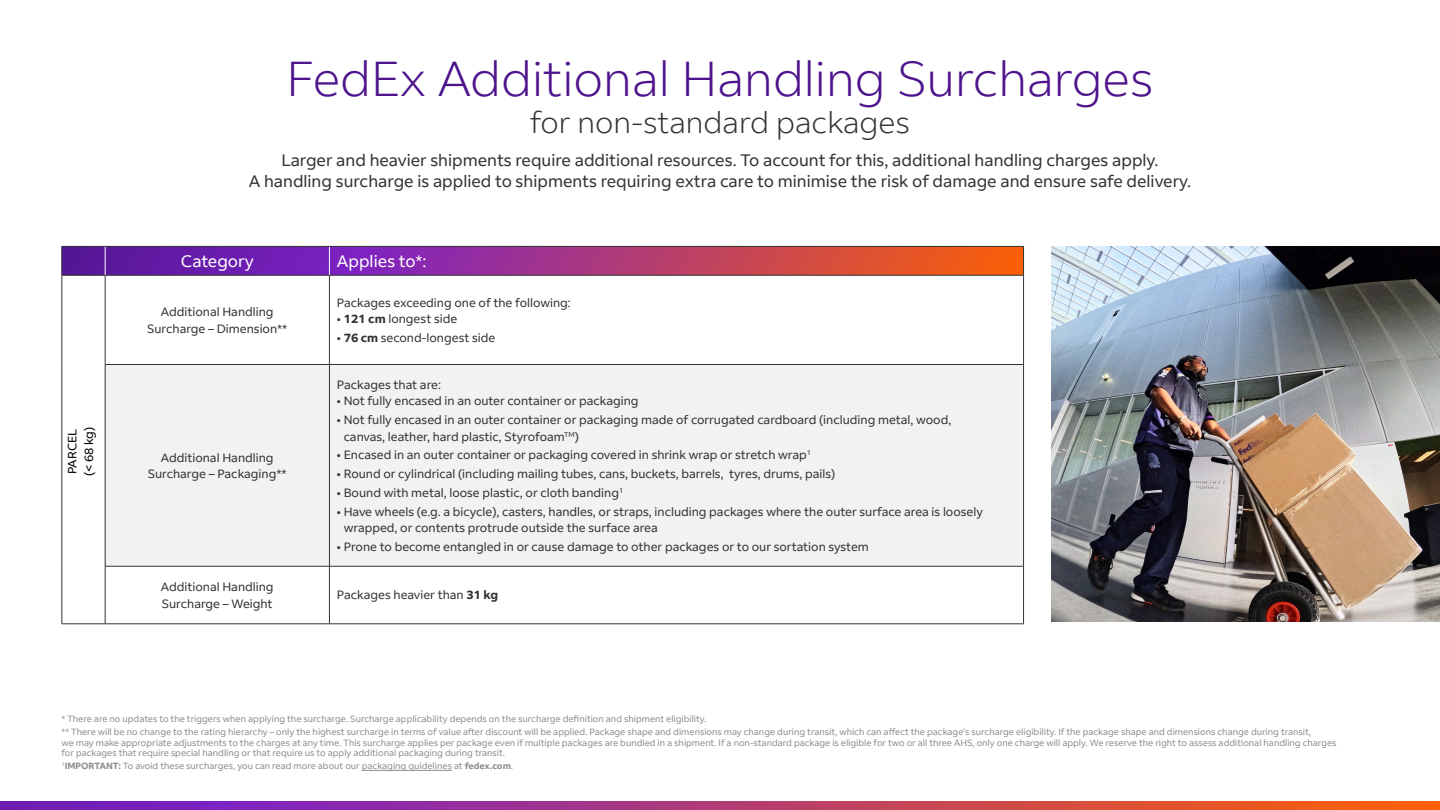
<style>
.page{position:relative;width:1440px;height:810px;background:#fff}
.page>*{position:absolute;margin:0;border:0;box-sizing:border-box;transform-origin:0 0}
.t1{font:300 48.75px "Fed Ex Sans";color:#4d148c}
.t2{font:300 30px "Fed Ex Sans";color:#333}
.t3{font:16.5px/21px "Fed Ex Sans";color:#333;text-align:center}
.t4{font:16.5px "Fed Ex Sans";color:#fff}
.t5{font:12px/16.5px "Fed Ex Sans";color:#333}
.t6{font:12px/16.5px "Fed Ex Sans";color:#000}
.t7{font:9px/13px "Fed Ex Sans";color:#8e8e8e}
.s1{font-weight:700}
</style>
<div class="page">
<svg style="left:63px;top:247px;width:960px;height:28px;background:#a13579"></svg>
<hr style="left:362px;top:770px;width:90px;height:1px;background:#8e8e8e">
<div style="left:106px;top:365px;width:917px;height:201px;background:#f2f2f2"></div>
<svg style="left:106px;top:567px;width:917px;height:57px"></svg>
<svg style="left:105px;top:247px;width:1px;height:28px"></svg>
<svg style="left:329px;top:247px;width:1px;height:28px"></svg>
<hr style="left:62px;top:275px;width:43px;height:1px;background:#333">
<hr style="left:62px;top:275px;width:1px;height:89px;background:#333">
<hr style="left:105px;top:275px;width:224px;height:1px;background:#333">
<hr style="left:105px;top:275px;width:1px;height:89px;background:#333">
<hr style="left:329px;top:275px;width:695px;height:1px;background:#333">
<hr style="left:329px;top:275px;width:1px;height:89px;background:#333">
<hr style="left:1023px;top:275px;width:1px;height:89px;background:#333">
<hr style="left:62px;top:364px;width:1px;height:202px;background:#333">
<hr style="left:105px;top:364px;width:224px;height:1px;background:#333">
<hr style="left:105px;top:365px;width:1px;height:201px;background:#333">
<hr style="left:329px;top:364px;width:695px;height:1px;background:#333">
<hr style="left:329px;top:365px;width:1px;height:201px;background:#333">
<hr style="left:1023px;top:365px;width:1px;height:201px;background:#333">
<hr style="left:62px;top:566px;width:1px;height:58px;background:#333">
<hr style="left:105px;top:566px;width:224px;height:1px;background:#333">
<hr style="left:105px;top:566px;width:1px;height:58px;background:#333">
<hr style="left:329px;top:566px;width:695px;height:1px;background:#333">
<hr style="left:329px;top:566px;width:1px;height:58px;background:#333">
<hr style="left:1023px;top:566px;width:1px;height:58px;background:#333">
<hr style="left:62px;top:624px;width:43px;height:1px;background:#333">
<hr style="left:105px;top:624px;width:224px;height:1px;background:#333">
<hr style="left:329px;top:624px;width:695px;height:1px;background:#333">
<hr style="left:62px;top:246px;width:43px;height:1px;background:#333">
<svg style="left:62px;top:247px;width:1px;height:28px"></svg>
<hr style="left:105px;top:246px;width:224px;height:1px;background:#333">
<hr style="left:329px;top:246px;width:695px;height:1px;background:#333">
<svg style="left:1023px;top:247px;width:1px;height:28px"></svg>
<img style="left:1052px;top:246px;width:388px;height:375px">
<svg style="left:0;top:801px;width:1440px;height:9px;background:#b13c70"></svg>
<h1 class="t1" style="left:287px;top:51px;width:868px">FedEx Additional Handling Surcharges</h1>
<h2 class="t2" style="left:530px;top:105px;width:381px">for non-standard packages</h2>
<p class="t3" style="left:249px;top:150px;width:944px">Larger and heavier shipments require additional resources. To account for this, additional handling charges apply.<br>A handling surcharge is applied to shipments requiring extra care to minimise the risk of damage and ensure safe delivery.</p>
<p class="t6" style="left:64px;top:476px;width:51px;rotate:-90deg">PARCEL (&lt; 68 kg)</p>
<h3 class="t4" style="left:181px;top:252px;width:74px">Category</h3>
<h3 class="t4" style="left:337px;top:252px;width:91px">Applies to*:</h3>
<p class="t5" style="left:147px;top:304px;width:142px;text-align:center">Additional Handling<br>Surcharge – Dimension**</p>
<p class="t5" style="left:337px;top:294px;width:235px">Packages exceeding one of the following:</p>
<p class="t5" style="left:337px;top:311px;width:122px">• <span class="s1">121 cm</span> longest side</p>
<p class="t5" style="left:337px;top:330px;width:160px">• <span class="s1">76 cm</span> second-longest side</p>
<p class="t5" style="left:148px;top:449px;width:140px;text-align:center">Additional Handling<br>Surcharge – Packaging**</p>
<p class="t5" style="left:337px;top:376px;width:106px">Packages that are:</p>
<p class="t5" style="left:337px;top:393px;width:303px">• Not fully encased in an outer container or packaging</p>
<p class="t5" style="left:344px;top:412px;width:609px;text-indent:-7px">• Not fully encased in an outer container or packaging made of corrugated cardboard (including metal, wood, canvas, leather, hard plastic, Styrofoam<sup>TM</sup>)</p>
<p class="t5" style="left:337px;top:447px;width:476px">• Encased in an outer container or packaging covered in shrink wrap or stretch wrap<sup>1</sup></p>
<p class="t5" style="left:337px;top:466px;width:500px">• Round or cylindrical (including mailing tubes, cans, buckets, barrels, tyres, drums, pails)</p>
<p class="t5" style="left:337px;top:484px;width:288px">• Bound with metal, loose plastic, or cloth banding<sup>1</sup></p>
<p class="t5" style="left:344px;top:503px;width:641px;text-indent:-7px">• Have wheels (e.g. a bicycle), casters, handles, or straps, including packages where the outer surface area is loosely wrapped, or contents protrude outside the surface area</p>
<p class="t5" style="left:337px;top:538px;width:533px">• Prone to become entangled in or cause damage to other packages or to our sortation system</p>
<p class="t5" style="left:161px;top:579px;width:114px">Additional Handling<br>Surcharge – Weight</p>
<p class="t5" style="left:337px;top:587px;width:163px">Packages heavier than <span class="s1">31 kg</span></p>
<p class="t7" style="left:62px;top:712px;width:1251px">* There are no updates to the triggers when applying the surcharge. Surcharge applicability depends on the surcharge definition and shipment eligibility.<br>** There will be no change to the rating hierarchy – only the highest surcharge in terms of value after discount will be applied. Package shape and dimensions may change during transit, which can affect the package’s surcharge eligibility. If the package shape and dimensions change during transit,</p>
<p class="t7" style="left:62px;top:737px;width:1277px;line-height:10.8px">we may make appropriate adjustments to the charges at any time. This surcharge applies per package even if multiple packages are bundled in a shipment. If a non-standard package is eligible for two or all three AHS, only one charge will apply. We reserve the right to assess additional handling charges for packages that require special handling or that require us to apply additional packaging during transit.</p>
<p class="t7" style="left:62px;top:760px;width:453px"><sup>1</sup><span class="s1">IMPORTANT:</span> To avoid these surcharges, you can read more about our packaging guidelines at <span class="s1">fedex.com</span>.</p>
</div>
